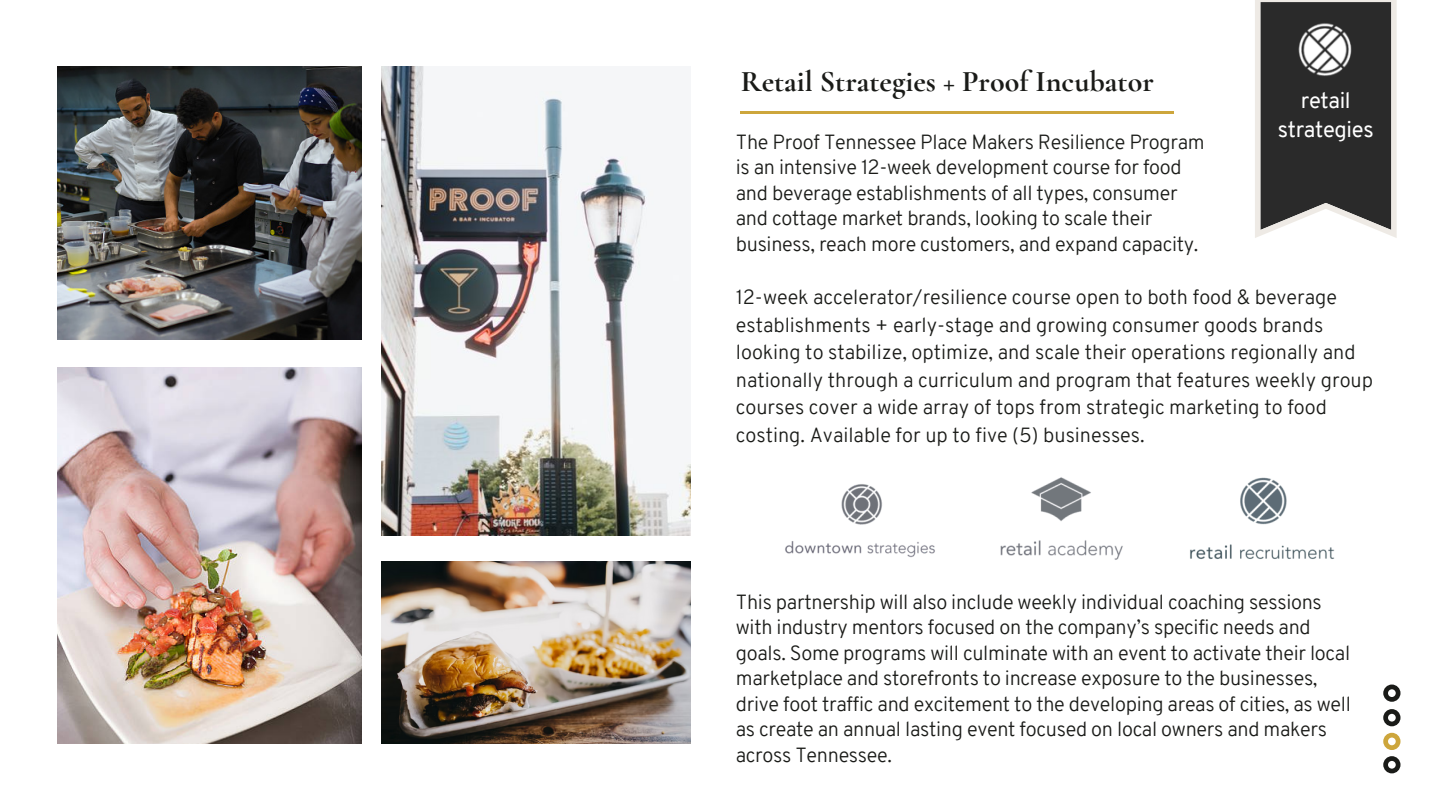
<style>
.page{position:relative;width:1440px;height:810px;background:#fff}
.page>*{position:absolute;margin:0;border:0;box-sizing:border-box;transform-origin:0 0}
.t1{font:700 30px "Cormorant Garamond";color:#1a1b18}
.t2{font:22px "Overpass";letter-spacing:-.015em;color:#fff}
.t3{font:300 20px/25.5px "Overpass";letter-spacing:-.015em;color:#1a1b18}
</style>
<div class="page">
<img style="left:382px;top:66px;width:308px;height:470px">
<img style="left:58px;top:368px;width:303px;height:376px">
<img style="left:58px;top:66px;width:303px;height:273px">
<img style="left:382px;top:562px;width:308px;height:182px">
<svg style="left:1255px;top:0;width:142px;height:238px;background:#51504f"></svg>
<img style="left:1296px;top:22px;width:59px;height:59px">
<hr style="left:741px;top:111px;width:433px;height:2px;background:#cda63c">
<img style="left:785px;top:484px;width:150px;height:74px">
<img style="left:1000px;top:477px;width:123px;height:83px">
<img style="left:1190px;top:477px;width:145px;height:82px">
<svg style="left:1383px;top:685px;width:18px;height:17px"></svg>
<svg style="left:1383px;top:756px;width:18px;height:17px"></svg>
<svg style="left:1383px;top:709px;width:18px;height:17px"></svg>
<svg style="left:1383px;top:733px;width:18px;height:17px"></svg>
<p class="t1" style="left:741px;top:63px;width:414px">Retail Strategies + Proof Incubator</p>
<p class="t3" style="left:736px;top:131px;width:470px">The Proof Tennessee Place Makers Resilience Program is an intensive 12-week development course for food and beverage establishments of all types, consumer and cottage market brands, looking to scale their business, reach more customers, and expand capacity.</p>
<p class="t2" style="left:1301px;top:92px;width:51px">retail</p>
<p class="t2" style="left:1278px;top:120px;width:97px">strategies</p>
<p class="t3" style="left:736px;top:285px;width:639px;line-height:27.6px">12-week accelerator/resilience course open to both food &amp; beverage establishments + early-stage and growing consumer goods brands looking to stabilize, optimize, and scale their operations regionally and nationally through a curriculum and program that features weekly group courses cover a wide array of tops from strategic marketing to food costing. Available for up to five (5) businesses.</p>
<p class="t3" style="left:736px;top:591px;width:617px">This partnership will also include weekly individual coaching sessions with industry mentors focused on the company’s specific needs and goals. Some programs will culminate with an event to activate their local marketplace and storefronts to increase exposure to the businesses, drive foot traffic and excitement to the developing areas of cities, as well as create an annual lasting event focused on local owners and makers across Tennessee.</p>
</div>
